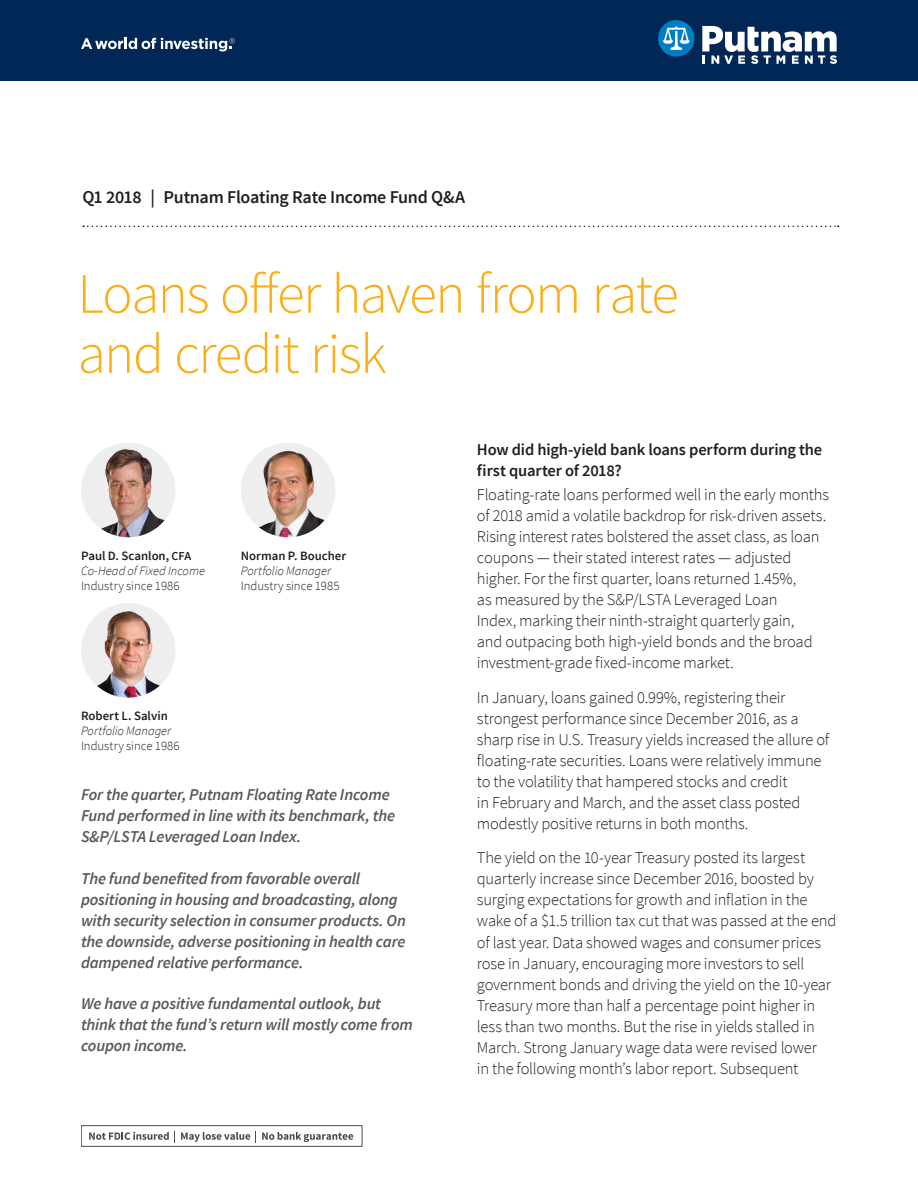
<style>
.page{position:relative;width:918px;height:1188px;background:#fff}
.page>*{position:absolute;margin:0;border:0;box-sizing:border-box;transform-origin:0 0}
.Headline{font:300 57px/60px "Source Sans Pro";letter-spacing:-.03em;color:#faaf18}
.Quarter{font:600 18px "Source Sans Pro";letter-spacing:-.02em;color:#231f20}
.Body{font:300 16.5px/21px "Source Sans Pro";letter-spacing:-.015em;color:#231f20}
.Key_takeaway_Q_A_bul{font:italic 600 16.5px/21px "Source Sans Pro";letter-spacing:-.01em;color:#57585a}
.Subhead{font:600 16.5px/21px "Source Sans Pro";letter-spacing:-.01em;color:#231f20}
.Author_title{font:italic 300 12.75px "Source Sans Pro";color:#231f20}
.Industry_since{font:300 12.75px "Source Sans Pro";color:#231f20}
.Author_name{font:600 12.75px "Source Sans Pro";color:#231f20}
.s1{font-size:12.15px}
</style>
<div class="page">
<img style="left:81px;top:443px;width:95px;height:94px;border-radius:47px">
<img style="left:241px;top:443px;width:94px;height:94px;border-radius:47px">
<img style="left:81px;top:603px;width:95px;height:95px;border-radius:47px">
<svg style="left:83px;top:226px;width:756px;height:1px"></svg>
<svg style="left:89px;top:1131px;width:86px;height:11px"></svg>
<svg style="left:181px;top:1132px;width:69px;height:10px"></svg>
<svg style="left:262px;top:1132px;width:91px;height:10px"></svg>
<div style="left:0;top:0;width:918px;height:81px;background:#002756"></div>
<svg style="left:658px;top:20px;width:37px;height:37px"></svg>
<svg style="left:702px;top:26px;width:135px;height:38px"></svg>
<svg style="left:81px;top:38px;width:154px;height:13px"></svg>
<p class="Quarter" style="left:82px;top:185px;width:384px">Q1 2018 | Putnam Floating Rate Income Fund Q&amp;A</p>
<p class="Headline" style="left:77px;top:264px;width:603px">Loans offer haven from rate and credit risk</p>
<p class="Author_name" style="left:81px;top:547px;width:112px">Paul D. Scanlon, <span class="s1">CFA</span></p>
<p class="Author_title" style="left:81px;top:563px;width:126px">Co-Head of Fixed Income</p>
<p class="Industry_since" style="left:81px;top:578px;width:100px">Industry since 1986</p>
<p class="Author_name" style="left:241px;top:547px;width:107px">Norman P. Boucher</p>
<p class="Author_title" style="left:241px;top:563px;width:92px">Portfolio Manager</p>
<p class="Industry_since" style="left:241px;top:578px;width:100px">Industry since 1985</p>
<p class="Author_name" style="left:81px;top:708px;width:88px">Robert L. Salvin</p>
<p class="Author_title" style="left:81px;top:723px;width:92px">Portfolio Manager</p>
<p class="Industry_since" style="left:81px;top:738px;width:100px">Industry since 1986</p>
<p class="Key_takeaway_Q_A_bul" style="left:81px;top:784px;width:316px">For the quarter, Putnam Floating Rate Income<br>Fund performed in line with its benchmark, the<br>S&amp;P/LSTA Leveraged Loan Index.</p>
<p class="Key_takeaway_Q_A_bul" style="left:81px;top:868px;width:327px">The fund benefited from favorable overall positioning in housing and broadcasting, along with security selection in consumer products. On the downside, adverse positioning in health care dampened relative performance.</p>
<p class="Key_takeaway_Q_A_bul" style="left:81px;top:993px;width:333px">We have a positive fundamental outlook, but think that the fund’s return will mostly come from coupon income.</p>
<p class="Subhead" style="left:477px;top:440px;width:347px">How did high-yield bank loans perform during the first quarter of 2018?</p>
<p class="Body" style="left:477px;top:485px;width:354px">Floating-rate loans performed well in the early months of 2018 amid a volatile backdrop for risk-driven assets.<br>Rising interest rates bolstered the asset class, as loan coupons — their stated interest rates — adjusted higher. For the first quarter, loans returned 1.45%,<br>as measured by the S&amp;P/LSTA Leveraged Loan<br>Index, marking their ninth-straight quarterly gain,<br>and outpacing both high-yield bonds and the broad investment-grade fixed-income market.</p>
<p class="Body" style="left:477px;top:687px;width:354px">In January, loans gained 0.99%, registering their strongest performance since December 2016, as a sharp rise in U.S. Treasury yields increased the allure of floating-rate securities. Loans were relatively immune to the volatility that hampered stocks and credit<br>in February and March, and the asset class posted modestly positive returns in both months.</p>
<p class="Body" style="left:477px;top:848px;width:361px">The yield on the 10-year Treasury posted its largest quarterly increase since December 2016, boosted by surging expectations for growth and inflation in the wake of a $1.5 trillion tax cut that was passed at the end of last year. Data showed wages and consumer prices rose in January, encouraging more investors to sell government bonds and driving the yield on the 10-year Treasury more than half a percentage point higher in less than two months. But the rise in yields stalled in March. Strong January wage data were revised lower<br>in the following month’s labor report. Subsequent</p>
</div>
